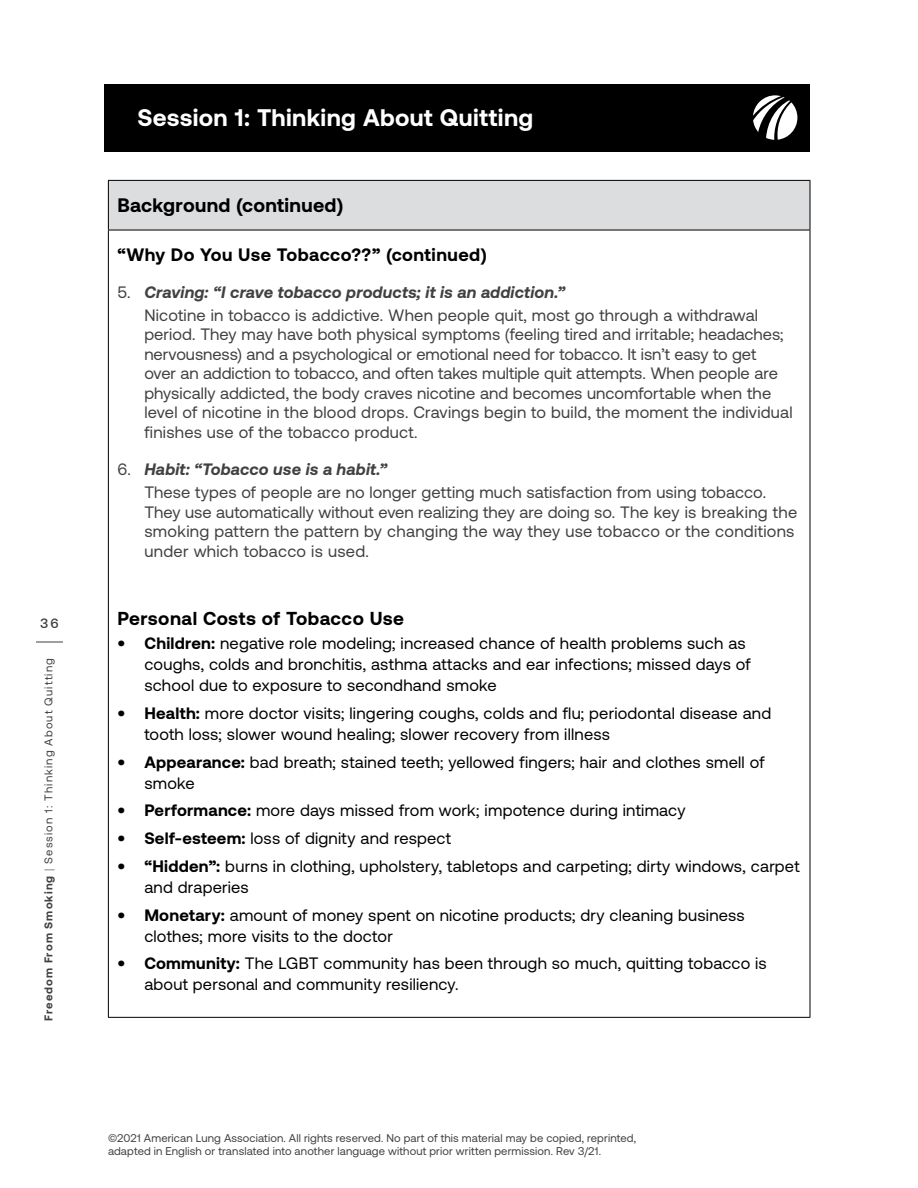
<style>
.page{position:relative;width:918px;height:1188px;background:#fff}
.page>*{position:absolute;margin:0;border:0;box-sizing:border-box;transform-origin:0 0}
.t1{font:700 24px "Aeonik";letter-spacing:.015em;color:#fff}
.t2{font:700 19.5px "Aeonik";letter-spacing:.015em;color:#000}
.t3{font:700 18.75px "Aeonik";letter-spacing:.02em;color:#000}
.t4{font:700 18px "Aeonik";letter-spacing:.02em;color:#000}
.t5{font:16.5px/19.5px "Aeonik";letter-spacing:.005em;color:#414042}
.t6{font:16.5px/21px "Aeonik";letter-spacing:.015em;color:#000}
.t7{font:500 13.5px "Aeonik";color:#414042}
.t8{font:11.25px/13.5px "Aeonik";letter-spacing:.015em;color:#414042}
.t9{font:11.25px "Aeonik";letter-spacing:.1em;color:#414042}
.s1{font-weight:700}
.s2{font-weight:300}
.s3{font-weight:700;font-style:italic}
</style>
<div class="page">
<div style="left:105px;top:84px;width:705px;height:68px;background:#000"></div>
<svg style="left:753px;top:95px;width:44px;height:45px"></svg>
<svg style="left:36px;top:642px;width:27px;height:1px"></svg>
<div style="left:108px;top:180px;width:702px;height:50px;background:#dcddde"></div>
<hr style="left:108px;top:181px;width:1px;height:49px;background:#000">
<hr style="left:108px;top:180px;width:702px;height:1px;background:#000">
<hr style="left:810px;top:181px;width:1px;height:49px;background:#000">
<hr style="left:108px;top:230px;width:1px;height:787px;background:#000">
<hr style="left:108px;top:230px;width:702px;height:1px;background:#000">
<hr style="left:810px;top:230px;width:1px;height:787px;background:#000">
<hr style="left:108px;top:1017px;width:702px;height:1px;background:#000">
<p class="t7" style="left:40px;top:616px;width:20px">36</p>
<p class="t9" style="left:42px;top:1021px;width:364px;rotate:-90deg"><span class="s1">Freedom From Smoking</span> <span class="s2">|</span> Session 1: Thinking About Quitting</p>
<h1 class="t1" style="left:137px;top:104px;width:397px">Session 1: Thinking About Quitting</h1>
<p class="t2" style="left:117px;top:194px;width:228px">Background (continued)</p>
<p class="t4" style="left:117px;top:244px;width:371px">“Why Do You Use Tobacco??” (continued)</p>
<p class="t5" style="left:144px;top:281px;width:615px;line-height:22.8px;text-indent:-27px">5. <span class="s3">Craving: “I crave tobacco products; it is an addiction.”<br></span>Nicotine in tobacco is addictive. When people quit, most go through a withdrawal</p>
<p class="t5" style="left:144px;top:325px;width:650px">period. They may have both physical symptoms (feeling tired and irritable; headaches; nervousness) and a psychological or emotional need for tobacco. It isn’t easy to get<br>over an addiction to tobacco, and often takes multiple quit attempts. When people are physically addicted, the body craves nicotine and becomes uncomfortable when the level of nicotine in the blood drops. Cravings begin to build, the moment the individual finishes use of the tobacco product.</p>
<p class="t5" style="left:144px;top:458px;width:622px;line-height:22.8px;text-indent:-27px">6. <span class="s3">Habit: “Tobacco use is a habit.”<br></span>These types of people are no longer getting much satisfaction from using tobacco.</p>
<p class="t5" style="left:144px;top:502px;width:654px">They use automatically without even realizing they are doing so. The key is breaking the smoking pattern the pattern by changing the way they use tobacco or the conditions under which tobacco is used.</p>
<p class="t3" style="left:117px;top:608px;width:288px">Personal Costs of Tobacco Use</p>
<p class="t6" style="left:144px;top:633px;width:608px;text-indent:-27px"><span class="s1">• Children:</span> negative role modeling; increased chance of health problems such as coughs, colds and bronchitis, asthma attacks and ear infections; missed days of school due to exposure to secondhand smoke</p>
<p class="t6" style="left:144px;top:703px;width:628px;text-indent:-27px"><span class="s1">• Health:</span> more doctor visits; lingering coughs, colds and flu; periodontal disease and tooth loss; slower wound healing; slower recovery from illness</p>
<p class="t6" style="left:144px;top:751px;width:622px;text-indent:-27px"><span class="s1">• Appearance:</span> bad breath; stained teeth; yellowed fingers; hair and clothes smell of smoke</p>
<p class="t6" style="left:117px;top:800px;width:570px"><span class="s1">• Performance:</span> more days missed from work; impotence during intimacy</p>
<p class="t6" style="left:117px;top:828px;width:335px"><span class="s1">• Self-esteem:</span> loss of dignity and respect</p>
<p class="t6" style="left:144px;top:856px;width:657px;text-indent:-27px"><span class="s1">• “Hidden”:</span> burns in clothing, upholstery, tabletops and carpeting; dirty windows, carpet and draperies</p>
<p class="t6" style="left:144px;top:904px;width:602px;text-indent:-27px"><span class="s1">• Monetary:</span> amount of money spent on nicotine products; dry cleaning business clothes; more visits to the doctor</p>
<p class="t6" style="left:144px;top:953px;width:624px;text-indent:-27px"><span class="s1">• Community:</span> The LGBT community has been through so much, quitting tobacco is about personal and community resiliency.</p>
<p class="t8" style="left:108px;top:1131px;width:530px">©2021 American Lung Association. All rights reserved. No part of this material may be copied, reprinted, adapted in English or translated into another language without prior written permission. Rev 3/21.</p>
</div>
